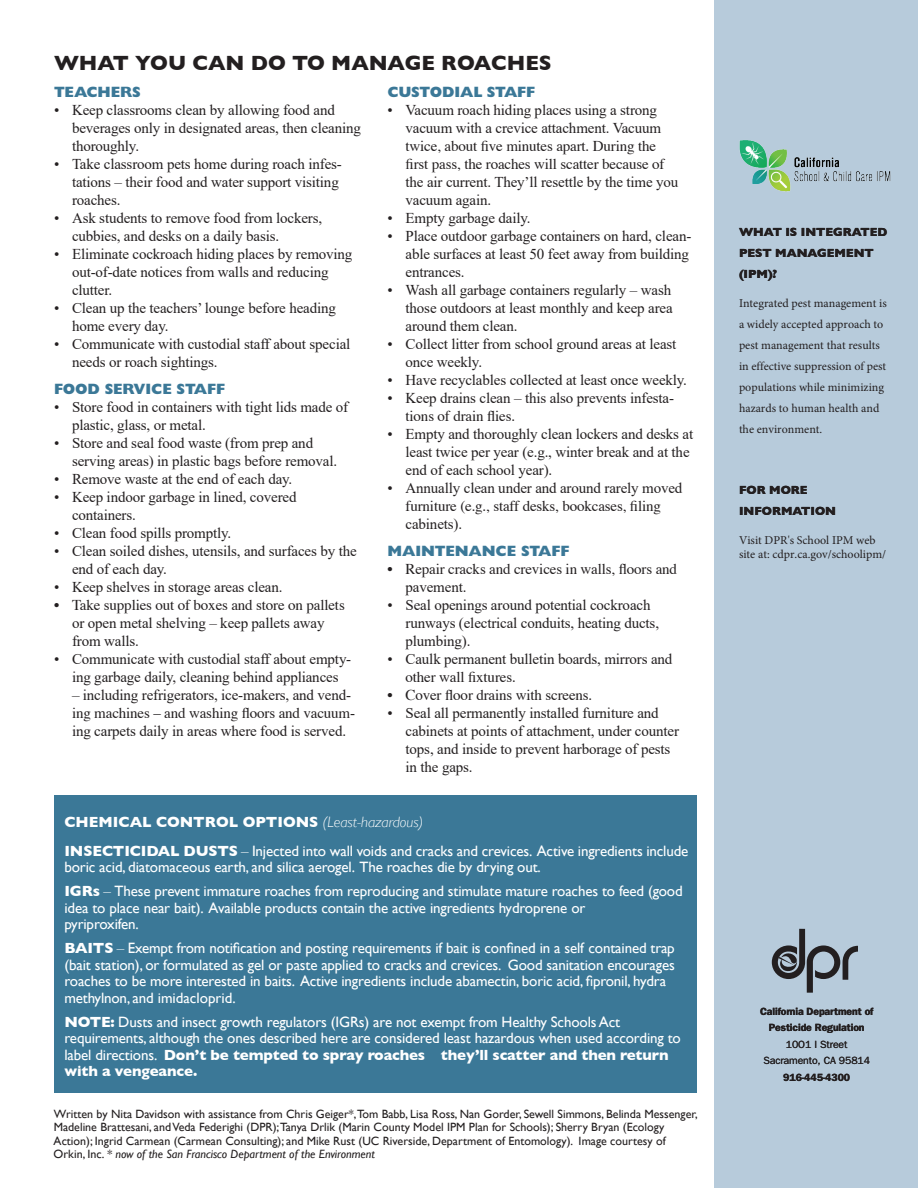
<style>
.page{position:relative;width:918px;height:1188px;background:#fff}
.page>*{position:absolute;margin:0;border:0;box-sizing:border-box;transform-origin:0 0}
.t1{font:700 21px "Gill Sans";color:#231f20}
.t2{font:15px/18px "Times New Roman";letter-spacing:-.01em;color:#231f20}
.t3{font:15px/16.5px "Gill Sans";letter-spacing:-.01em;color:#fff}
.t4{font:15px/18px "Times";letter-spacing:-.01em;color:#231f20}
.t5{font:800 15px "Gill Sans";letter-spacing:-.01em;color:#3b7897}
.t6{font:700 15px "Gill Sans";color:#fff}
.t7{font:15px "Times New Roman";color:#fff}
.t8{font:12px/13.5px "Gill Sans";color:#231f20}
.t9{font:12px/21px "Minion Pro";color:#231f20}
.t10{font:700 12px/21px "Gill Sans";color:#231f20}
.t11{font:600 10.5px/16.5px "Franklin Gothic";letter-spacing:-.01em;color:#231f20;text-align:center}
.t12{font:10.5px/16.5px "Franklin Gothic";letter-spacing:-.01em;color:#231f20;text-align:center}
.s1{font-family:"Times"}
.s2{font-family:"Times New Roman"}
.s3{font-weight:300;font-style:italic}
.s4{font-weight:700}
.s5{font-style:italic}
</style>
<div class="page">
<div style="left:54px;top:795px;width:643px;height:298px;background:#3b7897"></div>
<div style="left:715px;top:0;width:203px;height:1188px;background:#b7cbdb"></div>
<svg style="left:772px;top:929px;width:86px;height:64px"></svg>
<img style="left:739px;top:140px;width:152px;height:52px">
<h1 class="t1" style="left:54px;top:50px;width:499px">WHAT YOU CAN DO TO MANAGE ROACHES</h1>
<h2 class="t5" style="left:54px;top:83px;width:88px">TEACHERS</h2>
<p class="t2" style="left:72px;top:100px;width:290px;text-indent:-18px">• Keep classrooms clean by allowing food and beverages only in designated areas, then cleaning thoroughly.</p>
<p class="t2" style="left:72px;top:154px;width:271px;text-indent:-18px">• Take classroom pets home during roach infes&shy;tations – their food and water support visiting roaches.</p>
<p class="t2" style="left:72px;top:208px;width:252px;text-indent:-18px">• Ask students to remove food from lockers, cubbies, and desks on a daily basis.</p>
<p class="t2" style="left:72px;top:244px;width:282px;text-indent:-18px">• Eliminate cockroach hiding places by removing out-of-date notices from walls and reducing clutter.</p>
<p class="t2" style="left:72px;top:298px;width:266px;text-indent:-18px">• Clean up the teachers’ lounge before heading home every day.</p>
<p class="t2" style="left:72px;top:334px;width:280px;text-indent:-18px">• Communicate with custodial staff about special needs or roach sightings.</p>
<h2 class="t5" style="left:54px;top:380px;width:173px">FOOD SERVICE STAFF</h2>
<p class="t2" style="left:72px;top:397px;width:278px;text-indent:-18px">• Store food in containers with tight lids made of plastic, glass, or metal.</p>
<p class="t2" style="left:72px;top:433px;width:267px;text-indent:-18px">• Store and seal food waste (from prep and serving areas) in plastic bags before removal.</p>
<p class="t2" style="left:54px;top:469px;width:240px">• Remove waste at the end of each day.</p>
<p class="t2" style="left:72px;top:487px;width:226px;text-indent:-18px">• Keep indoor garbage in lined, covered containers.</p>
<p class="t2" style="left:54px;top:523px;width:179px">• Clean food spills promptly.</p>
<p class="t2" style="left:72px;top:541px;width:286px;text-indent:-18px">• Clean soiled dishes, utensils, and surfaces by the end of each day.</p>
<p class="t2" style="left:54px;top:577px;width:230px">• Keep shelves in storage areas clean.</p>
<p class="t2" style="left:72px;top:595px;width:274px;text-indent:-18px"><span class="s1">• Take supplies out of boxes and store on pallets </span>or open metal shelving – keep pallets away from walls.</p>
<p class="t2" style="left:54px;top:649px;width:299px;text-align:center">• Communicate with custodial staff about empty&shy;ing garbage daily, cleaning behind appliances</p>
<p class="t2" style="left:72px;top:685px;width:285px">– including refrigerators, ice-makers, and vend&shy;<span class="s1">ing machines – and washing floors and vacuum&shy;</span>ing carpets daily in areas where food is served.</p>
<h2 class="t5" style="left:388px;top:83px;width:149px">CUSTODIAL STAFF</h2>
<p class="t2" style="left:406px;top:100px;width:274px;text-indent:-18px">• Vacuum roach hiding places using a strong vacuum with a crevice attachment. Vacuum <span class="s1">twice, about five minutes apart. During the first pass, the roaches will scatter because of </span>the air current. They’ll resettle by the time you vacuum again.</p>
<p class="t2" style="left:388px;top:208px;width:144px">• Empty garbage daily.</p>
<p class="t2" style="left:406px;top:226px;width:287px;text-indent:-18px">• Place outdoor garbage containers on hard, clean&shy;able surfaces at least 50 feet away from building entrances.</p>
<p class="t2" style="left:406px;top:280px;width:269px;text-align:justify;text-indent:-18px">• Wash all garbage containers regularly – wash those outdoors at least monthly and keep area around them clean.</p>
<p class="t2" style="left:406px;top:334px;width:272px;text-indent:-18px">• Collect litter from school ground areas at least once weekly.</p>
<p class="t2" style="left:388px;top:370px;width:301px">• Have recyclables collected at least once weekly.</p>
<p class="t2" style="left:406px;top:388px;width:270px;text-indent:-18px">• Keep drains clean – this also prevents infesta&shy;<span class="s1">tions of drain flies.</span></p>
<p class="t2" style="left:406px;top:424px;width:289px;text-indent:-18px">• Empty and thoroughly clean lockers and desks at least twice per year (e.g., winter break and at the end of each school year).</p>
<p class="t2" style="left:406px;top:478px;width:278px;text-indent:-18px">• Annually clean under and around rarely moved <span class="s1">furniture (e.g., staff desks, bookcases, filing </span>cabinets).</p>
<h2 class="t5" style="left:388px;top:542px;width:183px">MAINTENANCE STAFF</h2>
<p class="t4" style="left:406px;top:558px;width:273px;text-indent:-18px">• Repair cracks and crevices in walls, floors and <span class="s2">pavement.</span></p>
<p class="t2" style="left:406px;top:595px;width:255px;text-indent:-18px">• Seal openings around potential cockroach runways (electrical conduits, heating ducts, plumbing).</p>
<p class="t2" style="left:406px;top:649px;width:268px;text-indent:-18px">• Caulk permanent bulletin boards, mirrors and <span class="s1">other wall fixtures.</span></p>
<p class="t4" style="left:388px;top:684px;width:206px">• Cover floor drains with screens.</p>
<p class="t2" style="left:406px;top:703px;width:275px;text-indent:-18px">• Seal all permanently installed furniture and cabinets at points of attachment, under counter tops, and inside to prevent harborage of pests in the gaps.</p>
<p class="t6" style="left:64px;top:813px;width:360px">CHEMICAL CONTROL OPTIONS <span class="s3">(Least-hazardous)</span></p>
<p class="t3" style="left:64px;top:842px;width:625px"><span class="s4">INSECTICIDAL DUSTS</span> <span class="s2">–</span> Injected into wall voids and cracks and crevices. Active ingredients include boric acid, diatomaceous earth, and silica aerogel. The roaches die by drying out.</p>
<p class="t3" style="left:64px;top:883px;width:620px"><span class="s4">IGRs</span> <span class="s2">–</span> These prevent immature roaches from reproducing and stimulate mature roaches to feed (good idea to place near bait). Available products contain the active ingredients hydroprene or<br>pyriproxifen.</p>
<p class="t3" style="left:64px;top:940px;width:612px"><span class="s4">BAITS</span> Exempt from notification and posting requirements if bait is confined in a self contained trap (bait station), or formulated as gel or paste applied to cracks and crevices. Good sanitation encourages roaches to be more interested in baits. Active ingredients include abamectin, boric acid, fipronil, hydra methylnon, and imidacloprid.</p>
<p class="t7" style="left:117px;top:938px;width:9px">–</p>
<p class="t3" style="left:64px;top:1013px;width:618px"><span class="s4">NOTE:</span> Dusts and insect growth regulators (IGRs) are not exempt from Healthy Schools Act requirements, although the ones described here are considered least hazardous when used according to label directions. <span class="s4">Don’t be tempted to spray roaches they’ll scatter and then return with a vengeance.</span></p>
<p class="t8" style="left:54px;top:1107px;width:646px">Written by Nita Davidson with assistance from Chris Geiger*,Tom Babb, Lisa Ross, Nan Gorder, Sewell Simmons, Belinda Messenger, Madeline Brattesani, andVeda Federighi (DPR);Tanya Drlik (Marin County Model IPM Plan for Schools); Sherry Bryan (Ecology Action); Ingrid Carmean (Carmean Consulting); and Mike Rust (UC Riverside, Department of Entomology). Image courtesy of Orkin, Inc. <span class="s5">* now of the San Francisco Department of the Environment</span></p>
<h3 class="t10" style="left:739px;top:221px;width:150px">WHAT IS INTEGRATED<br>PEST MANAGEMENT (IPM)?</h3>
<p class="t9" style="left:739px;top:293px;width:149px">Integrated pest management is a widely accepted approach to pest management that results in effective suppression of pest populations while minimizing hazards to human health and the environment.</p>
<h3 class="t10" style="left:739px;top:479px;width:99px">FOR MORE<br>INFORMATION</h3>
<p class="t9" style="left:739px;top:530px;width:138px">Visit DPR's School IPM web</p>
<p class="t9" style="left:739px;top:544px;width:149px">site at: cdpr.ca.gov/schoolipm/</p>
<p class="t11" style="left:760px;top:1003px;width:115px">California Department of<br>Pesticide Regulation</p>
<p class="t12" style="left:763px;top:1036px;width:108px">10O1 I Street<br>Sacramento, CA 95814</p>
<p class="t11" style="left:783px;top:1069px;width:68px">916-445-4300</p>
</div>
